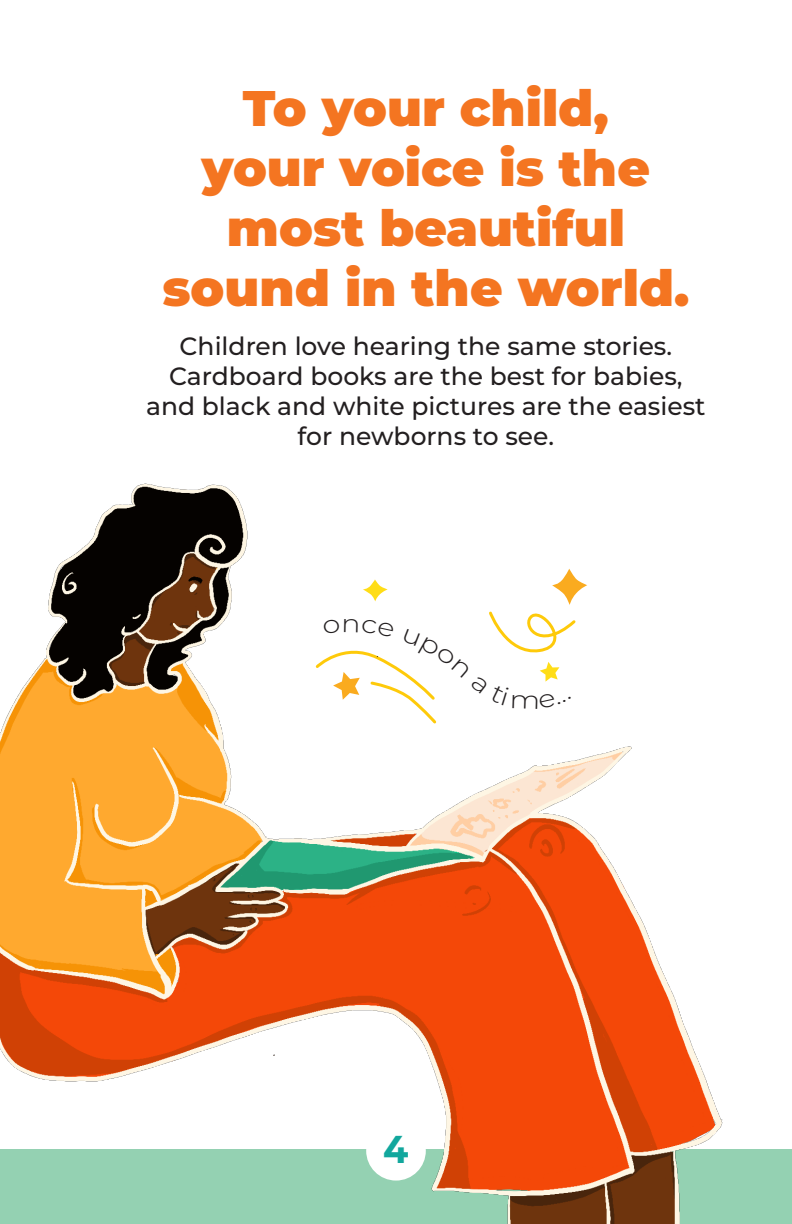
<style>
.page{position:relative;width:792px;height:1224px;background:#fff}
.page>*{position:absolute;margin:0;border:0;box-sizing:border-box;transform-origin:0 0}
.t1{font:900 50px "Montserrat";color:#f47521}
.t2{font:700 38.8px "Montserrat";color:#12a79d}
.t3{font:500 25px/30px "Montserrat";color:#231f20;text-align:center}
</style>
<div class="page">
<img style="left:0;top:483px;width:792px;height:741px">
<svg style="left:314px;top:569px;width:273px;height:156px"></svg>
<p class="t1" style="left:243px;top:71px;width:367px">To your child,</p>
<p class="t1" style="left:202px;top:131px;width:450px">your voice is the</p>
<p class="t1" style="left:227px;top:191px;width:400px">most beautiful</p>
<p class="t1" style="left:162px;top:251px;width:529px">sound in the world.</p>
<p class="t3" style="left:146px;top:330px;width:561px">Children love hearing the same stories.<br>Cardboard books are the best for babies, and black and white pictures are the easiest for newborns to see.</p>
<p class="t2" style="left:383px;top:1121px;width:29px">4</p>
</div>
